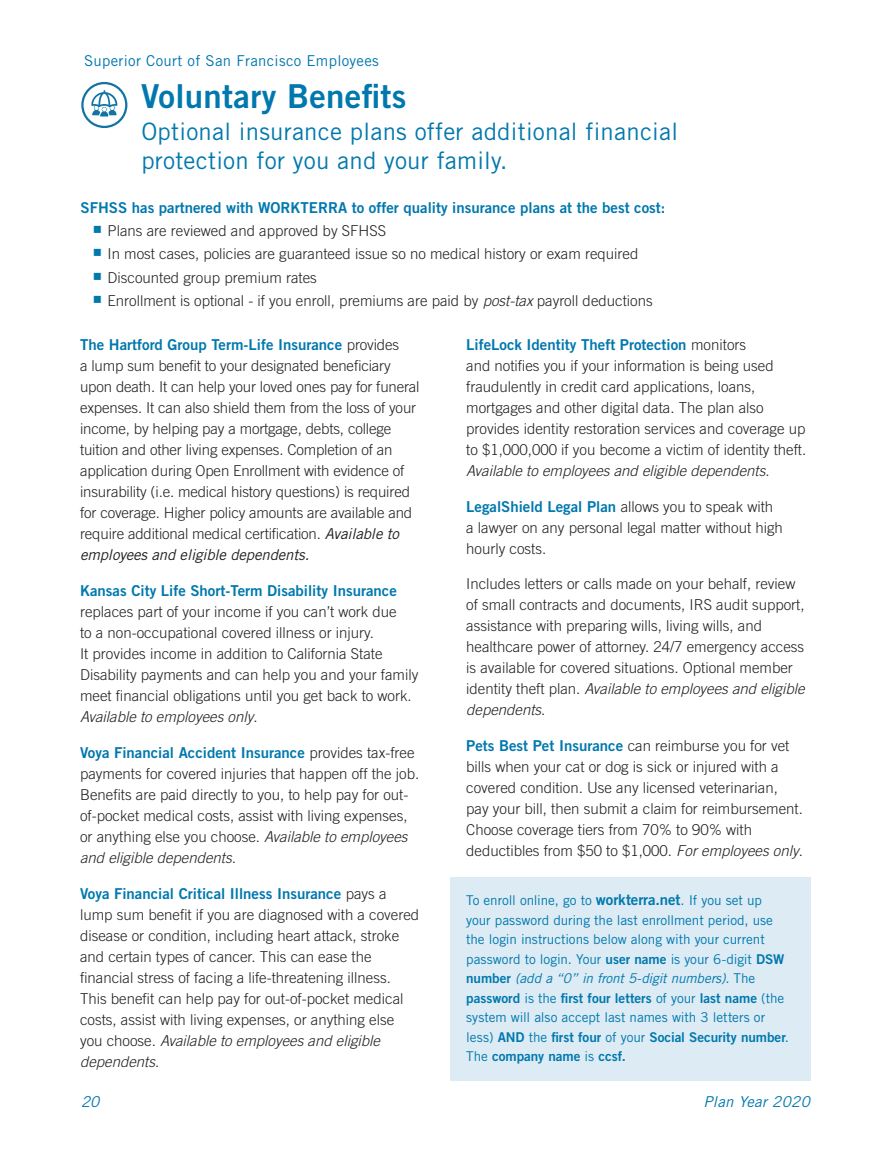
<style>
.page{position:relative;width:891px;height:1161px;background:#fff}
.page>*{position:absolute;margin:0;border:0;box-sizing:border-box;transform-origin:0 0}
.t1{font:33px "Trade Gothic Bold Two";letter-spacing:.01em;color:#0078ae}
.t2{font:24px/28.8px "Trade Gothic";letter-spacing:.01em;color:#0078ae}
.t3{font:300 15px/21px "Trade Gothic";color:#231f20}
.t4{font:15px "Trade Gothic Bold Two";color:#0078ae}
.t5{font:15px "Trade Gothic";letter-spacing:.02em;color:#0078ae}
.t6{font:italic 15px "Trade Gothic";letter-spacing:.02em;color:#0078ae}
.t7{font:13.5px/19.5px "Trade Gothic";letter-spacing:-.005em;color:#0078ae}
.t8{font:13.5px/19.5px "Trade Gothic Bold Two";color:#0078ae}
.s1{font-style:italic}
.s2{font-family:"Trade Gothic";font-weight:300;color:#231f20}
.s3{font-weight:400;font-style:italic}
.s4{font-family:"Trade Gothic Bold Two";font-weight:400;color:#0078ae}
.s5{font-family:"Trade Gothic Bold Two";font-size:15px}
.s6{font-family:"Trade Gothic Bold Two"}
.s7{font-family:"Trade Gothic"}
</style>
<div class="page">
<div style="left:450px;top:877px;width:360px;height:203px;background:#dcebf4"></div>
<div style="left:81px;top:82px;width:46px;height:46px;border:2px solid #1274a4;border-radius:50%"></div>
<svg style="left:91px;top:90px;width:27px;height:27px"></svg>
<p class="t5" style="left:84px;top:51px;width:296px">Superior Court of San Francisco Employees</p>
<h1 class="t1" style="left:141px;top:76px;width:267px">Voluntary Benefits</h1>
<h2 class="t2" style="left:141px;top:117px;width:538px">Optional insurance plans offer additional financial protection for you and your family.</h2>
<p class="t4" style="left:81px;top:198px;width:586px">SFHSS has partnered with WORKTERRA to offer quality insurance plans at the best cost:</p>
<p class="t3" style="left:108px;top:219px;width:547px;line-height:23.4px">Plans are reviewed and approved by SFHSS<br>In most cases, policies are guaranteed issue so no medical history or exam required Discounted group premium rates<br>Enrollment is optional - if you enroll, premiums are paid by <span class="s1">post-tax</span> payroll deductions</p>
<p class="t4" style="left:80px;top:335px;width:321px">The Hartford Group Term-Life Insurance <span class="s2">provides</span></p>
<p class="t3" style="left:80px;top:355px;width:341px">a lump sum benefit to your designated beneficiary upon death. It can help your loved ones pay for funeral expenses. It can also shield them from the loss of your income, by helping pay a mortgage, debts, college tuition and other living expenses. Completion of an application during Open Enrollment with evidence of insurability (i.e. medical history questions) is required for coverage. Higher policy amounts are available and require additional medical certification. <span class="s3">Available to employees and eligible dependents.</span></p>
<p class="t4" style="left:80px;top:581px;width:318px">Kansas City Life Short-Term Disability Insurance</p>
<p class="t3" style="left:80px;top:601px;width:340px">replaces part of your income if you can’t work due<br>to a non-occupational covered illness or injury.<br>It provides income in addition to California State Disability payments and can help you and your family meet financial obligations until you get back to work.<br><span class="s1">Available to employees only</span>.</p>
<p class="t4" style="left:80px;top:743px;width:336px">Voya Financial Accident Insurance <span class="s2">provides tax-free</span></p>
<p class="t3" style="left:80px;top:763px;width:341px">payments for covered injuries that happen off the job.<br>Benefits are paid directly to you, to help pay for out&shy;of-pocket medical costs, assist with living expenses, or anything else you choose. <span class="s1">Available to employees and eligible dependents.</span></p>
<p class="t4" style="left:80px;top:884px;width:308px">Voya Financial Critical Illness Insurance <span class="s2">pays a</span></p>
<p class="t3" style="left:80px;top:904px;width:341px">lump sum benefit if you are diagnosed with a covered disease or condition, including heart attack, stroke and certain types of cancer. This can ease the financial stress of facing a life-threatening illness.<br>This benefit can help pay for out-of-pocket medical costs, assist with living expenses, or anything else you choose. <span class="s1">Available to employees and eligible dependents</span>.</p>
<p class="t6" style="left:81px;top:1092px;width:20px">20</p>
<p class="t4" style="left:466px;top:335px;width:281px">LifeLock Identity Theft Protection <span class="s2">monitors</span></p>
<p class="t3" style="left:466px;top:355px;width:342px">and notifies you if your information is being used fraudulently in credit card applications, loans, mortgages and other digital data. The plan also provides identity restoration services and coverage up to $1,000,000 if you become a victim of identity theft.<br><span class="s1">Available to employees and eligible dependents</span>.</p>
<p class="t4" style="left:466px;top:497px;width:309px">LegalShield Legal Plan <span class="s2">allows you to speak with</span></p>
<p class="t3" style="left:466px;top:517px;width:318px">a lawyer on any personal legal matter without high hourly costs.</p>
<p class="t3" style="left:466px;top:573px;width:340px">Includes letters or calls made on your behalf, review of small contracts and documents, IRS audit support, assistance with preparing wills, living wills, and healthcare power of attorney. 24/7 emergency access is available for covered situations. Optional member identity theft plan. <span class="s1">Available to employees and eligible dependents</span>.</p>
<p class="t3" style="left:466px;top:735px;width:338px"><span class="s4">Pets Best Pet Insurance</span> can reimburse you for vet bills when your cat or dog is sick or injured with a covered condition. Use any licensed veterinarian, pay your bill, then submit a claim for reimbursement.<br>Choose coverage tiers from 70% to 90% with deductibles from $50 to $1,000. <span class="s1">For employees only</span>.</p>
<p class="t7" style="left:466px;top:890px;width:320px">To enroll online, go to <span class="s5">workterra.net</span>. If you set up your password during the last enrollment period, use the login instructions below along with your current password to login. Your <span class="s6">user name</span> is your 6-digit <span class="s6">DSW number</span> <span class="s1">(add a “0” in front 5-digit numbers)</span>. The</p>
<p class="t8" style="left:466px;top:988px;width:320px">password <span class="s7">is the</span> first four letters <span class="s7">of your</span> last name <span class="s7">(the</span></p>
<p class="t7" style="left:466px;top:1007px;width:301px">system will also accept last names with 3 letters or</p>
<p class="t8" style="left:466px;top:1027px;width:324px"><span class="s7">less)</span> AND <span class="s7">the</span> first four <span class="s7">of your</span> Social Security number<span class="s7">.<br>The</span> company name <span class="s7">is</span> ccsf.</p>
<p class="t6" style="left:703px;top:1092px;width:108px">Plan Year 2020</p>
</div>
